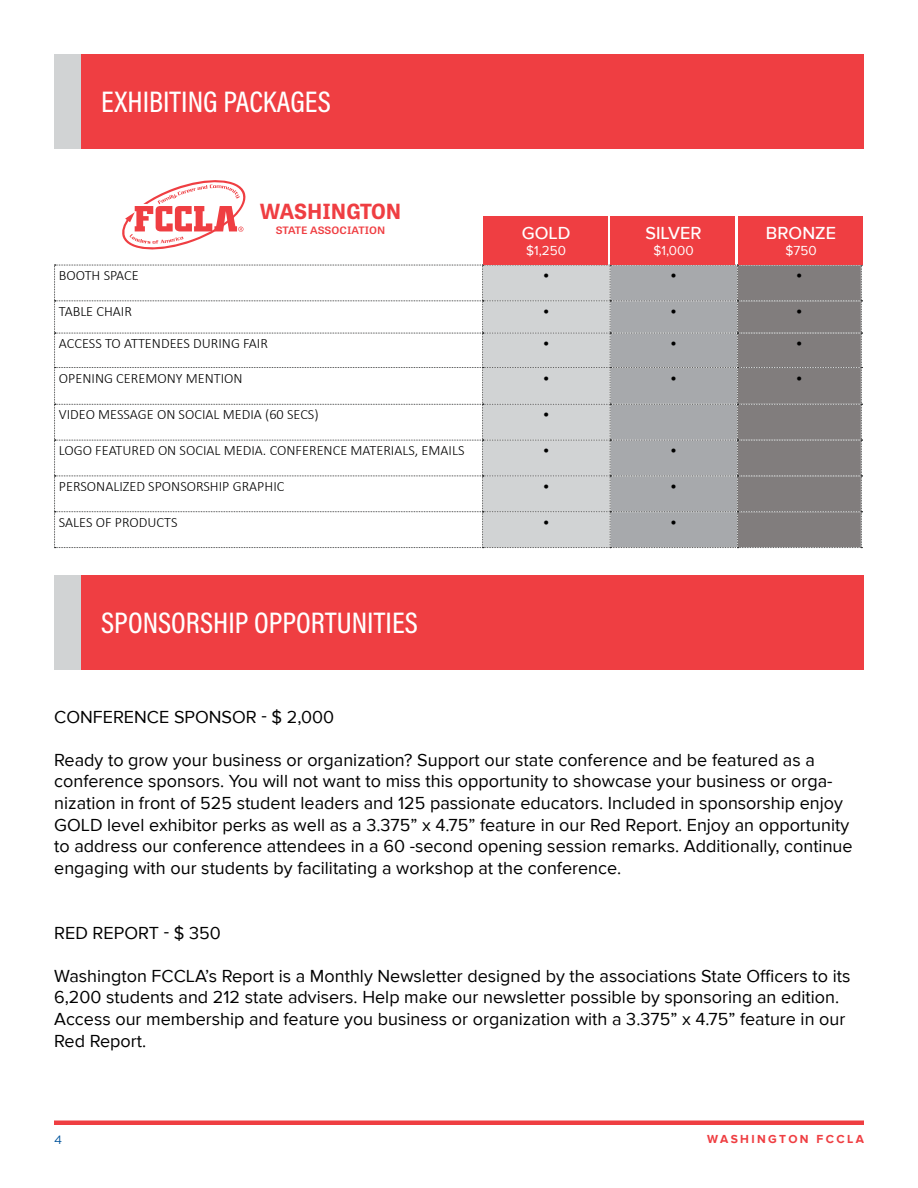
<style>
.page{position:relative;width:918px;height:1188px;background:#fff}
.page>*{position:absolute;margin:0;border:0;box-sizing:border-box;transform-origin:0 0}
.t1{font:30px "Acumin Variable Concept";color:#fff}
.t2{font:700 20.7px "Tablet Gothic";color:#ef3e42}
.t3{font:18px/21.6px "Proxima Nova";color:#000}
.t4{font:500 18px "Proxima Nova";color:#fff}
.t5{font:300 14.25px "Calibri";color:#000}
.t6{font:13.5px "Proxima Nova";color:#fff}
.t7{font:700 12px "Proxima Nova";letter-spacing:.2em;color:#ef3e42}
.t8{font:12px "Gotham";color:#00539b}
.t9{font:600 10.2px "Tablet Gothic";letter-spacing:.01em;color:#ef3e42;scale:1.12 1}
</style>
<div class="page">
<div style="left:54px;top:1120px;width:810px;height:5px;background:#ef3e42"></div>
<div style="left:81px;top:54px;width:783px;height:94px;background:#ef3e42"></div>
<div style="left:54px;top:54px;width:27px;height:94px;background:#d1d3d4"></div>
<svg style="left:54px;top:265px;width:808px;height:283px"></svg>
<div style="left:483px;top:216px;width:124px;height:49px;background:#ef3e42"></div>
<div style="left:611px;top:216px;width:124px;height:49px;background:#ef3e42"></div>
<div style="left:738px;top:216px;width:124px;height:49px;background:#ef3e42"></div>
<svg style="left:122px;top:180px;width:124px;height:69px"></svg>
<div style="left:81px;top:575px;width:783px;height:95px;background:#ef3e42"></div>
<div style="left:54px;top:575px;width:27px;height:95px;background:#d1d3d4"></div>
<h1 class="t1" style="left:101px;top:81px;width:231px">EXHIBITING PACKAGES</h1>
<p class="t2" style="left:260px;top:197px;width:143px">WASHINGTON</p>
<p class="t9" style="left:276px;top:223px;width:99px">STATE ASSOCIATION</p>
<p class="t4" style="left:522px;top:223px;width:50px">GOLD</p>
<p class="t6" style="left:526px;top:243px;width:41px">$1,250</p>
<p class="t4" style="left:646px;top:223px;width:58px">SILVER</p>
<p class="t6" style="left:654px;top:243px;width:42px">$1,000</p>
<p class="t4" style="left:766px;top:223px;width:72px">BRONZE</p>
<p class="t6" style="left:785px;top:243px;width:33px">$750</p>
<p class="t5" style="left:59px;top:266px;width:81px">BOOTH SPACE</p>
<p class="t5" style="left:543px;top:266px;width:8px">•</p>
<p class="t5" style="left:670px;top:266px;width:8px">•</p>
<p class="t5" style="left:796px;top:266px;width:8px">•</p>
<p class="t5" style="left:59px;top:302px;width:75px">TABLE CHAIR</p>
<p class="t5" style="left:543px;top:302px;width:8px">•</p>
<p class="t5" style="left:670px;top:302px;width:8px">•</p>
<p class="t5" style="left:796px;top:302px;width:8px">•</p>
<p class="t5" style="left:59px;top:335px;width:211px">ACCESS TO ATTENDEES DURING FAIR</p>
<p class="t5" style="left:543px;top:335px;width:8px">•</p>
<p class="t5" style="left:670px;top:335px;width:8px">•</p>
<p class="t5" style="left:796px;top:335px;width:8px">•</p>
<p class="t5" style="left:59px;top:369px;width:185px">OPENING CEREMONY MENTION</p>
<p class="t5" style="left:543px;top:369px;width:8px">•</p>
<p class="t5" style="left:670px;top:369px;width:8px">•</p>
<p class="t5" style="left:796px;top:369px;width:8px">•</p>
<p class="t5" style="left:59px;top:406px;width:261px">VIDEO MESSAGE ON SOCIAL MEDIA (60 SECS)</p>
<p class="t5" style="left:543px;top:406px;width:8px">•</p>
<p class="t5" style="left:59px;top:442px;width:407px">LOGO FEATURED ON SOCIAL MEDIA. CONFERENCE MATERIALS, EMAILS</p>
<p class="t5" style="left:543px;top:442px;width:8px">•</p>
<p class="t5" style="left:670px;top:442px;width:8px">•</p>
<p class="t5" style="left:59px;top:477px;width:227px">PERSONALIZED SPONSORSHIP GRAPHIC</p>
<p class="t5" style="left:543px;top:477px;width:8px">•</p>
<p class="t5" style="left:670px;top:477px;width:8px">•</p>
<p class="t5" style="left:59px;top:513px;width:120px">SALES OF PRODUCTS</p>
<p class="t5" style="left:543px;top:513px;width:8px">•</p>
<p class="t5" style="left:670px;top:513px;width:8px">•</p>
<h1 class="t1" style="left:101px;top:602px;width:318px">SPONSORSHIP OPPORTUNITIES</h1>
<p class="t3" style="left:54px;top:706px;width:281px">CONFERENCE SPONSOR - $ 2,000</p>
<p class="t3" style="left:54px;top:749px;width:800px">Ready to grow your business or organization? Support our state conference and be featured as a conference sponsors. You will not want to miss this opportunity to showcase your business or orga&shy;nization in front of 525 student leaders and 125 passionate educators. Included in sponsorship enjoy GOLD level exhibitor perks as well as a 3.375” x 4.75” feature in our Red Report. Enjoy an opportunity to address our conference attendees in a 60 -second opening session remarks. Additionally, continue engaging with our students by facilitating a workshop at the conference.</p>
<p class="t3" style="left:54px;top:922px;width:168px">RED REPORT - $ 350</p>
<p class="t3" style="left:54px;top:965px;width:798px">Washington FCCLA’s Report is a Monthly Newsletter designed by the associations State Officers to its 6,200 students and 212 state advisers. Help make our newsletter possible by sponsoring an edition.<br>Access our membership and feature you business or organization with a 3.375” x 4.75” feature in our Red Report.</p>
<p class="t8" style="left:54px;top:1132px;width:10px">4</p>
<p class="t7" style="left:707px;top:1133px;width:158px">WASHINGTON FCCLA</p>
</div>
